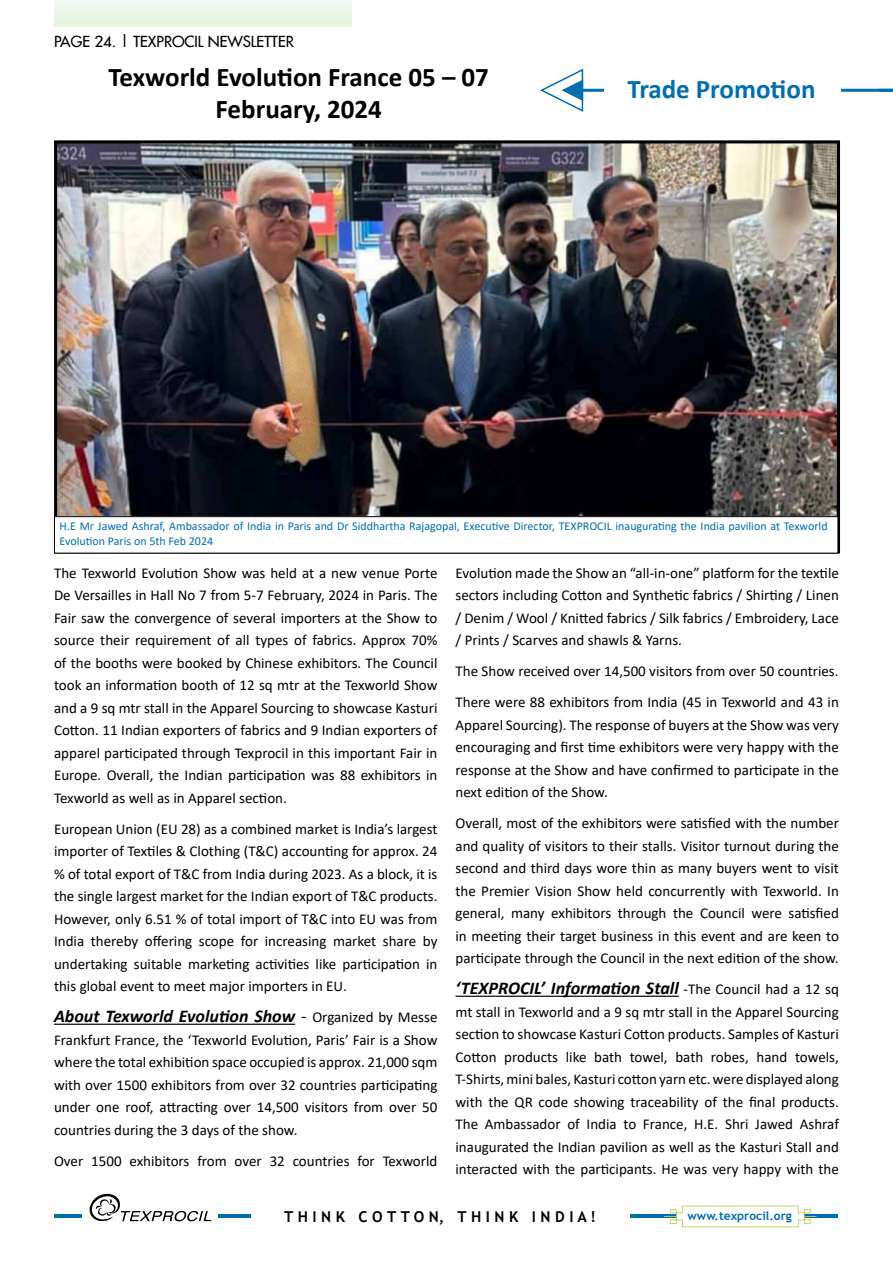
<style>
.page{position:relative;width:893px;height:1262px;background:#fff}
.page>*{position:absolute;margin:0;border:0;box-sizing:border-box;transform-origin:0 0}
.t1{font:700 27px/32.4px "Calibri";color:#000;text-align:center}
.t2{font:700 27px "Calibri";color:#016eb1}
.t3{font:italic 700 18px "Calibri";color:#000}
.t4{font:15px/22.5px "Calibri";color:#000;text-align:justify}
.t5{font:15px "Futura 2";color:#000}
.t6{font:700 15px "Trebuchet MS";color:#000101}
.t7{font:12px/14.4px "Calibri";color:#006db0}
.t8{font:700 12px "Trebuchet MS";color:#016eb1}
.s1{font-weight:400;font-style:normal}
.s2{font-weight:400;font-style:normal;font-size:15px}
</style>
<div class="page">
<div style="left:54px;top:0;width:297px;height:26px;background:#edf6e8"></div>
<hr style="left:55px;top:1214px;width:783px;height:3px;background:#016eb1">
<svg style="left:664px;top:1205px;width:151px;height:22px"></svg>
<div style="left:251px;top:1202px;width:378px;height:27px;background:#fff"></div>
<div style="left:83px;top:1191px;width:135px;height:32px;background:#fff"></div>
<svg style="left:89px;top:1193px;width:122px;height:29px"></svg>
<hr style="left:562px;top:89px;width:330px;height:3px;background:#016eb1">
<svg style="left:540px;top:68px;width:43px;height:44px"></svg>
<div style="left:603px;top:72px;width:237px;height:34px;background:#fff"></div>
<hr style="left:54px;top:1023px;width:241px;height:1px;background:#000">
<hr style="left:455px;top:995px;width:223px;height:1px;background:#000">
<img style="left:58px;top:144px;width:777px;height:372px">
<div style="left:54px;top:516px;width:783px;height:37px;border:1px solid #000"></div>
<p class="t5" style="left:54px;top:32px;width:241px">PAGE 24. | TEXPROCIL NEWSLETTER</p>
<h1 class="t1" style="left:108px;top:60px;width:381px">Texworld Evolution France 05 – 07<br>February, 2024</h1>
<h1 class="t2" style="left:627px;top:70px;width:189px">Trade Promotion</h1>
<p class="t7" style="left:60px;top:518px;width:769px">H.E Mr Jawed Ashraf, Ambassador of India in Paris and Dr Siddhartha Rajagopal, Executive Director, TEXPROCIL inaugurating the India pavilion at Texworld<br>Evolution Paris on 5th Feb 2024</p>
<p class="t4" style="left:54px;top:561px;width:385px">The Texworld Evolution Show was held at a new venue Porte De Versailles in Hall No 7 from 5-7 February, 2024 in Paris. The Fair saw the convergence of several importers at the Show to source their requirement of all types of fabrics. Approx 70% of the booths were booked by Chinese exhibitors. The Council took an information booth of 12 sq mtr at the Texworld Show and a 9 sq mtr stall in the Apparel Sourcing to showcase Kasturi Cotton. 11 Indian exporters of fabrics and 9 Indian exporters of apparel participated through Texprocil in this important Fair in Europe. Overall, the Indian participation was 88 exhibitors in Texworld as well as in Apparel section.</p>
<p class="t4" style="left:54px;top:817px;width:385px">European Union (EU 28) as a combined market is India’s largest importer of Textiles &amp; Clothing (T&amp;C) accounting for approx. 24 % of total export of T&amp;C from India during 2023. As a block, it is the single largest market for the Indian export of T&amp;C products.<br>However, only 6.51 % of total import of T&amp;C into EU was from India thereby offering scope for increasing market share by undertaking suitable marketing activities like participation in this global event to meet major importers in EU.</p>
<p class="t3" style="left:54px;top:1003px;width:385px">About Texworld Evolution Show <span class="s1">-</span> <span class="s2">Organized by Messe</span></p>
<p class="t4" style="left:54px;top:1028px;width:385px">Frankfurt France, the ‘Texworld Evolution, Paris’ Fair is a Show where the total exhibition space occupied is approx. 21,000 sqm with over 1500 exhibitors from over 32 countries participating under one roof, attracting over 14,500 visitors from over 50 countries during the 3 days of the show.</p>
<p class="t4" style="left:54px;top:1149px;width:385px">Over 1500 exhibitors from over 32 countries for Texworld</p>
<p class="t4" style="left:455px;top:561px;width:385px">Evolution made the Show an “all-in-one” platform for the textile sectors including Cotton and Synthetic fabrics / Shirting / Linen / Denim / Wool / Knitted fabrics / Silk fabrics / Embroidery, Lace / Prints / Scarves and shawls &amp; Yarns.</p>
<p class="t4" style="left:455px;top:655px;width:385px;line-height:31px">The Show received over 14,500 visitors from over 50 countries.<br>There were 88 exhibitors from India (45 in Texworld and 43 in</p>
<p class="t4" style="left:455px;top:713px;width:385px">Apparel Sourcing). The response of buyers at the Show was very encouraging and first time exhibitors were very happy with the response at the Show and have confirmed to participate in the next edition of the Show.</p>
<p class="t4" style="left:455px;top:811px;width:385px">Overall, most of the exhibitors were satisfied with the number and quality of visitors to their stalls. Visitor turnout during the second and third days wore thin as many buyers went to visit the Premier Vision Show held concurrently with Texworld. In general, many exhibitors through the Council were satisfied in meeting their target business in this event and are keen to participate through the Council in the next edition of the show.</p>
<p class="t3" style="left:455px;top:975px;width:385px">‘TEXPROCIL’ Information Stall <span class="s2">-The Council had a 12 sq</span></p>
<p class="t4" style="left:455px;top:1000px;width:385px">mt stall in Texworld and a 9 sq mtr stall in the Apparel Sourcing section to showcase Kasturi Cotton products. Samples of Kasturi Cotton products like bath towel, bath robes, hand towels, T-Shirts, mini bales, Kasturi cotton yarn etc. were displayed along with the QR code showing traceability of the final products.<br>The Ambassador of India to France, H.E. Shri Jawed Ashraf inaugurated the Indian pavilion as well as the Kasturi Stall and interacted with the participants. He was very happy with the</p>
<p class="t6" style="left:284px;top:1207px;width:313px">T H I N K C O T T O N, T H I N K I N D I A !</p>
<p class="t8" style="left:687px;top:1208px;width:106px">www.texprocil.org</p>
</div>
